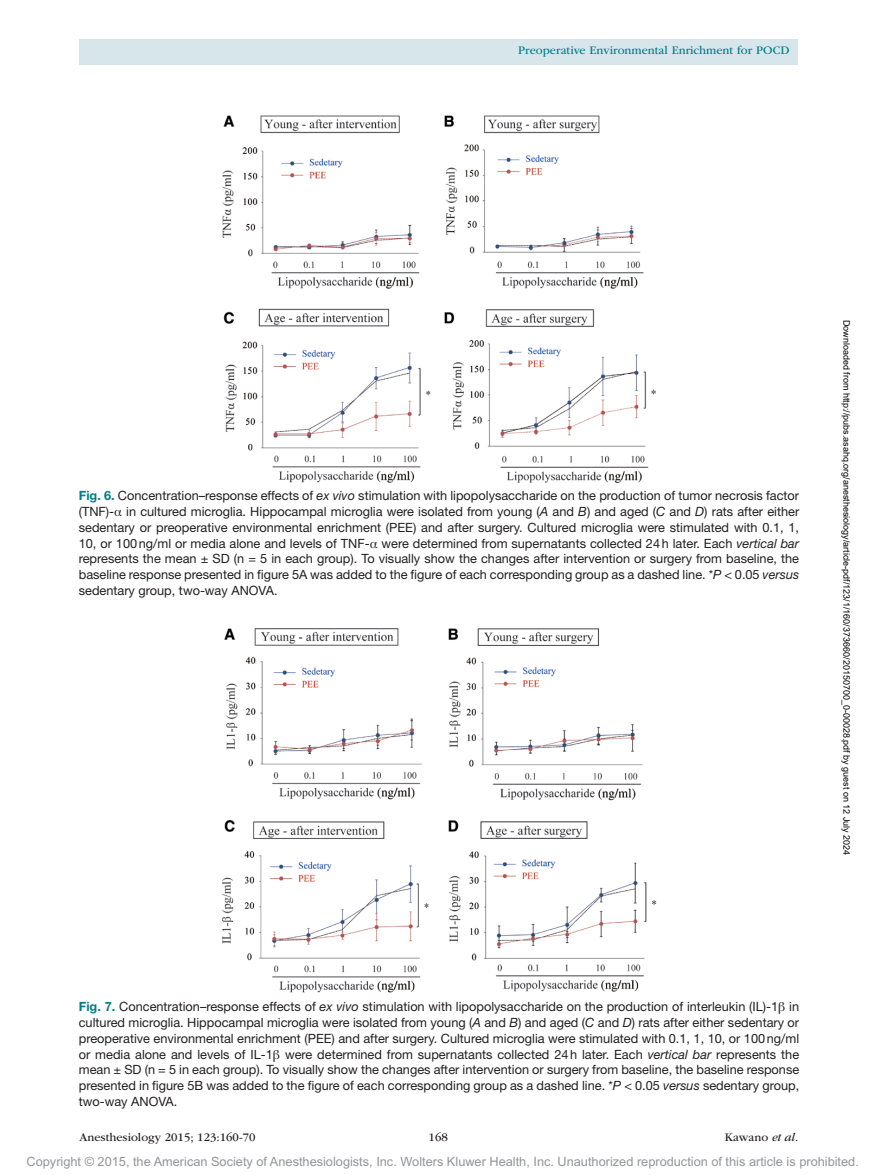
<style>
.page{position:relative;width:878px;height:1175px;background:#fff}
.page>*{position:absolute;margin:0;border:0;box-sizing:border-box;transform-origin:0 0}
.t1{font:12.75px/15.8px "Helvetica Neue LT Std";color:#231f20;text-align:justify}
.t2{font:12.75px "Arial MT Std";color:#939598}
.t3{font:12px "ITC Garamond Std";color:#231f20}
.t4{font:12px "ITC Garamond Std";color:#007d88}
.t5{font:9px "Arial";color:#000}
.s1{font-weight:700;color:#007d88}
.s2{font-style:italic}
.s3{font-family:"Gandhari Unicode"}
</style>
<div class="page">
<div style="left:79px;top:39px;width:718px;height:25px;background:#d6e6ea"></div>
<img style="left:223px;top:116px;width:432px;height:366px">
<img style="left:222px;top:628px;width:434px;height:364px">
<p class="t4" style="left:518px;top:44px;width:273px">Preoperative Environmental Enrichment for POCD</p>
<p class="t1" style="left:79px;top:487px;width:722px"><span class="s1">Fig. 6.</span> Concentration–response effects of <span class="s2">ex vivo</span> stimulation with lipopolysaccharide on the production of tumor necrosis factor (TNF)-<span class="s3">α</span> in cultured microglia. Hippocampal microglia were isolated from young (<span class="s2">A</span> and <span class="s2">B</span>) and aged (<span class="s2">C</span> and <span class="s2">D</span>) rats after either sedentary or preoperative environmental enrichment (PEE) and after surgery. Cultured microglia were stimulated with 0.1, 1, 10, or 100ng/ml or media alone and levels of TNF-<span class="s3">α</span> were determined from supernatants collected 24h later. Each <span class="s2">vertical bar </span>represents the mean ± SD (n = 5 in each group). To visually show the changes after intervention or surgery from baseline, the baseline response presented in figure 5A was added to the figure of each corresponding group as a dashed line. *<span class="s2">P &lt;</span> 0.05 <span class="s2">versus </span>sedentary group, two-way ANOVA.</p>
<p class="t5" style="left:850px;top:320px;width:537px;rotate:90deg">Downloaded from http://pubs.asahq.org/anesthesiology/article-pdf/123/1/160/373660/20150700_0-00028.pdf by guest on 12 July 2024</p>
<p class="t1" style="left:79px;top:998px;width:722px"><span class="s1">Fig. 7.</span> Concentration–response effects of <span class="s2">ex vivo</span> stimulation with lipopolysaccharide on the production of interleukin (IL)-1<span class="s3">β</span> in cultured microglia. Hippocampal microglia were isolated from young (<span class="s2">A</span> and <span class="s2">B</span>) and aged (<span class="s2">C</span> and <span class="s2">D</span>) rats after either sedentary or preoperative environmental enrichment (PEE) and after surgery. Cultured microglia were stimulated with 0.1, 1, 10, or 100ng/ml or media alone and levels of IL-1<span class="s3">β</span> were determined from supernatants collected 24h later. Each <span class="s2">vertical bar</span> represents the mean ± SD (n = 5 in each group). To visually show the changes after intervention or surgery from baseline, the baseline response presented in figure 5B was added to the figure of each corresponding group as a dashed line. *<span class="s2">P &lt;</span> 0.05 <span class="s2">versus</span> sedentary group, two-way ANOVA.</p>
<p class="t3" style="left:80px;top:1130px;width:177px">Anesthesiology 2015; 123:160-70</p>
<p class="t3" style="left:428px;top:1130px;width:21px">168</p>
<p class="t3" style="left:724px;top:1130px;width:75px">Kawano <span class="s2">et al.</span></p>
<p class="t2" style="left:27px;top:1154px;width:833px">Copyright © 2015, the American Society of Anesthesiologists, Inc. Wolters Kluwer Health, Inc. Unauthorized reproduction of this article is prohibited.</p>
</div>
